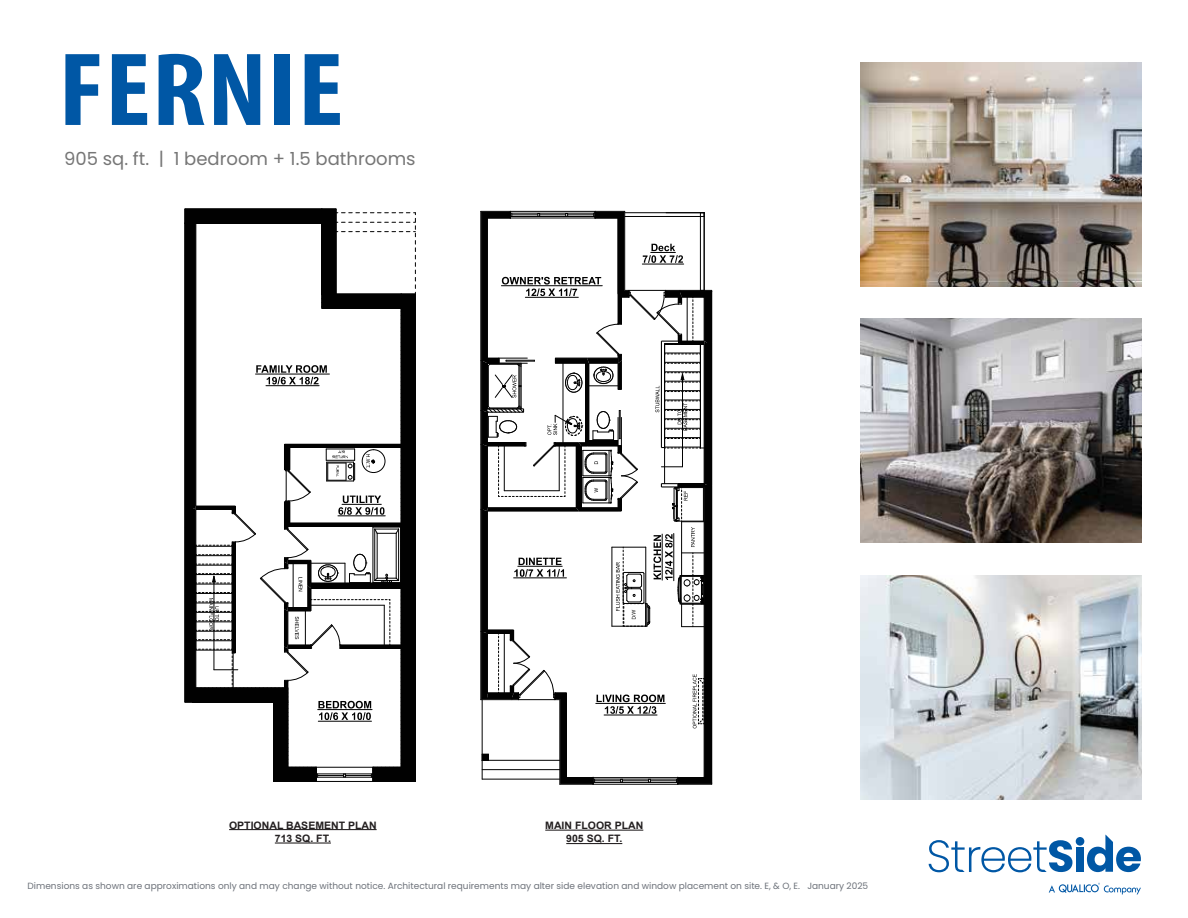
<style>
.page{position:relative;width:1188px;height:918px;background:#fff}
.page>*{position:absolute;margin:0;border:0;box-sizing:border-box;transform-origin:0 0}
.t1{font:700 condensed 105px "Myriad Pro";letter-spacing:.01em;color:#0057a5;scale:1.1 1}
.t2{font:18px "Poppins";color:#767676}
.t3{font:700 10.2px/13.5px "Arial";color:#231f20;text-align:center}
.t4{font:9px "Poppins";color:#6d727a}
</style>
<div class="page">
<hr style="left:545px;top:830px;width:98px;height:1px;background:#231f20">
<hr style="left:566px;top:843px;width:56px;height:1px;background:#231f20">
<hr style="left:229px;top:829px;width:148px;height:1px;background:#231f20">
<hr style="left:275px;top:842px;width:56px;height:2px;background:#231f20">
<img style="left:861px;top:62px;width:280px;height:224px">
<img style="left:861px;top:319px;width:280px;height:224px">
<img style="left:861px;top:575px;width:280px;height:224px">
<svg style="left:929px;top:840px;width:143px;height:32px"></svg>
<div style="left:1076px;top:847px;width:8px;height:25px;background:#0057a5"></div>
<svg style="left:1087px;top:835px;width:54px;height:37px"></svg>
<div style="left:1076px;top:837px;width:8px;height:9px;background:#0057a5;border-radius:50%"></div>
<svg style="left:1049px;top:883px;width:92px;height:11px"></svg>
<hr style="left:185px;top:208px;width:151px;height:2px;background:#010101">
<hr style="left:184px;top:209px;width:1px;height:493px;background:#010101">
<svg style="left:185px;top:209px;width:231px;height:573px"></svg>
<hr style="left:338px;top:516px;width:47px;height:1px;background:#010101">
<hr style="left:560px;top:784px;width:33px;height:1px;background:#010101">
<hr style="left:678px;top:784px;width:34px;height:1px;background:#010101">
<hr style="left:593px;top:784px;width:85px;height:1px;background:#010101">
<svg style="left:481px;top:211px;width:231px;height:573px"></svg>
<h1 class="t1" style="left:59px;top:24px;width:260px">FERNIE</h1>
<h2 class="t2" style="left:64px;top:148px;width:353px">905 sq. ft. | 1 bedroom + 1.5 bathrooms</h2>
<p class="t3" style="left:229px;top:818px;width:149px">OPTIONAL BASEMENT PLAN<br>713 SQ. FT.</p>
<p class="t3" style="left:545px;top:819px;width:100px">MAIN FLOOR PLAN<br>905 SQ. FT.</p>
<p class="t4" style="left:28px;top:881px;width:842px">Dimensions as shown are approximations only and may change without notice. Architectural requirements may alter side elevation and window placement on site. E, &amp; O, E. January 2025</p>
</div>
